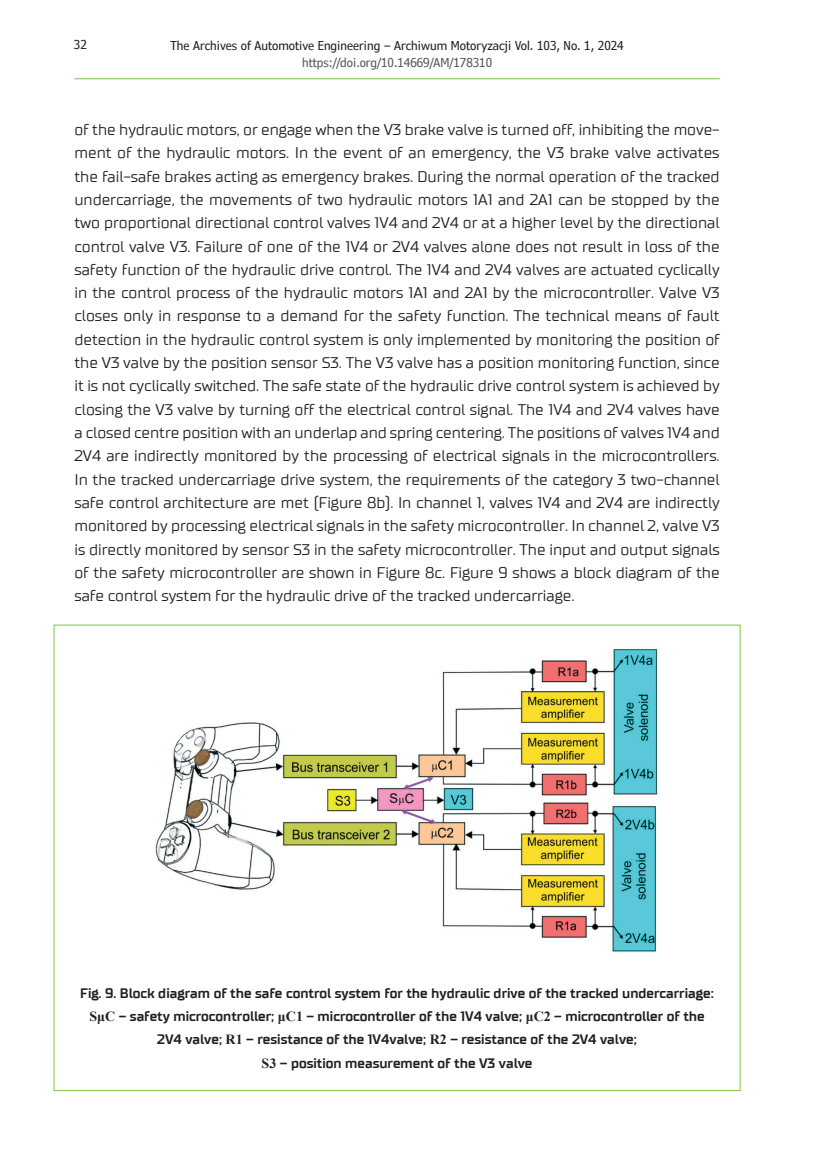
<style>
.page{position:relative;width:819px;height:1161px;background:#fff}
.page>*{position:absolute;margin:0;border:0;box-sizing:border-box;transform-origin:0 0}
.t1{font:15.75px/23.3px "TT Supermolot";letter-spacing:-.005em;color:#231f20;text-align:justify}
.t2{font:700 14px/23.3px "TT Supermolot";color:#231f20;text-align:center}
.t3{font:condensed 12.25px "Verdana Pro";color:#231f20}
.t4{font:condensed 12.25px "Verdana Pro";color:#57585a}
.s1{font-family:"Times New Roman"}
</style>
<div class="page">
<hr style="left:74px;top:78px;width:645px;height:1px;background:#7fc241">
<img style="left:155px;top:649px;width:503px;height:303px">
<p class="t3" style="left:74px;top:37px;width:14px">32</p>
<p class="t3" style="left:170px;top:37px;width:454px">The Archives of Automotive Engineering – Archiwum Motoryzacji Vol. 103, No. 1, 2024</p>
<p class="t4" style="left:302px;top:55px;width:191px">https://doi.org/10.14669/AM/178310</p>
<p class="t1" style="left:74px;top:118px;width:646px">of the hydraulic motors, or engage when the V3 brake valve is turned off, inhibiting the move&shy;ment of the hydraulic motors. In the event of an emergency, the V3 brake valve activates the fail-safe brakes acting as emergency brakes. During the normal operation of the tracked undercarriage, the movements of two hydraulic motors 1A1 and 2A1 can be stopped by the two proportional directional control valves 1V4 and 2V4 or at a higher level by the directional control valve V3. Failure of one of the 1V4 or 2V4 valves alone does not result in loss of the safety function of the hydraulic drive control. The 1V4 and 2V4 valves are actuated cyclically in the control process of the hydraulic motors 1A1 and 2A1 by the microcontroller. Valve V3 closes only in response to a demand for the safety function. The technical means of fault detection in the hydraulic control system is only implemented by monitoring the position of the V3 valve by the position sensor S3. The V3 valve has a position monitoring function, since it is not cyclically switched. The safe state of the hydraulic drive control system is achieved by closing the V3 valve by turning off the electrical control signal. The 1V4 and 2V4 valves have a closed centre position with an underlap and spring centering. The positions of valves 1V4 and 2V4 are indirectly monitored by the processing of electrical signals in the microcontrollers.<br>In the tracked undercarriage drive system, the requirements of the category 3 two-channel safe control architecture are met (Figure 8b). In channel 1, valves 1V4 and 2V4 are indirectly monitored by processing electrical signals in the safety microcontroller. In channel 2, valve V3 is directly monitored by sensor S3 in the safety microcontroller. The input and output signals of the safety microcontroller are shown in Figure 8c. Figure 9 shows a block diagram of the safe control system for the hydraulic drive of the tracked undercarriage.</p>
<p class="t2" style="left:80px;top:981px;width:635px">Fig. 9. Block diagram of the safe control system for the hydraulic drive of the tracked undercarriage:<br><span class="s1">SμC</span> – safety microcontroller; <span class="s1">μC1</span> – microcontroller of the 1V4 valve; <span class="s1">μC2</span> – microcontroller of the 2V4 valve; <span class="s1">R1</span> – resistance of the 1V4valve; <span class="s1">R2</span> – resistance of the 2V4 valve;<br><span class="s1">S3</span> – position measurement of the V3 valve</p>
</div>
